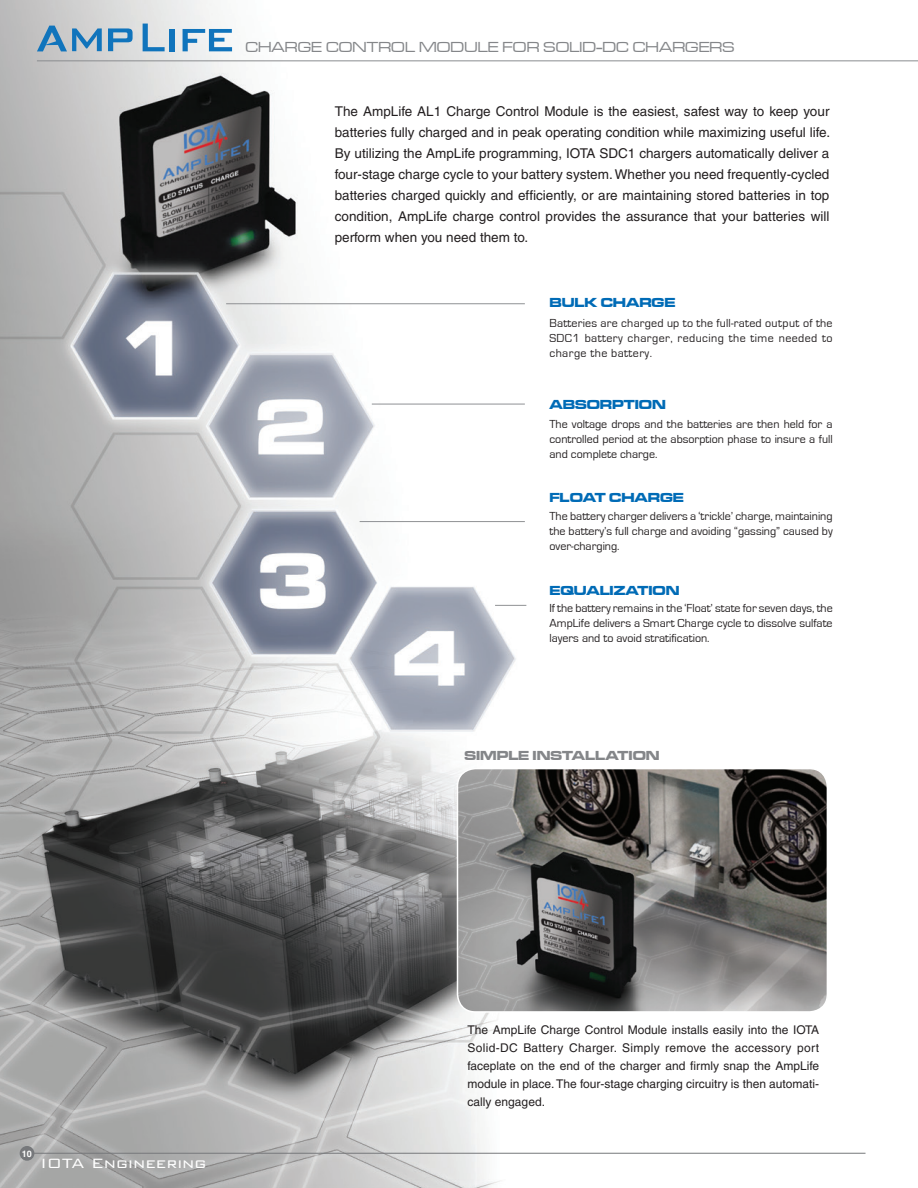
<style>
.page{position:relative;width:918px;height:1188px;background:#fff}
.page>*{position:absolute;margin:0;border:0;box-sizing:border-box;transform-origin:0 0}
.t1{font:300 18px "Bank Gothic BT";color:#fff}
.Body_text{font:15px "Microgramma D Medi Exte";letter-spacing:.01em;color:#848689}
.Body_text-2{font:13.5px/21px "Helvetica";color:#231f20;text-align:justify}
.Body_text-3{font:13.5px "Microgramma D Bold Exte";color:#006bb6}
.Body_text-4{font:13.5px "Microgramma D Bold Exte";color:#848689}
.Body_text-5{font:12px/15px "Eurostile";color:#231f20;text-align:justify}
.Body_text-6{font:12px/18px "Helvetica";color:#231f20;text-align:justify}
.t2{font:700 9px "Helvetica";color:#fff}
</style>
<div class="page">
<img style="left:0;top:0;width:635px;height:1188px">
<hr style="left:26px;top:1153px;width:840px;height:1px;background:#76787b">
<div style="left:20px;top:1146px;width:14px;height:15px;background:#76787b;border-radius:50%"></div>
<svg style="left:108px;top:28px;width:25px;height:23px"></svg>
<svg style="left:37px;top:26px;width:65px;height:25px;background:#80a7c4"></svg>
<svg style="left:143px;top:24px;width:22px;height:27px"></svg>
<div style="left:170px;top:29px;width:5px;height:22px;background:#1074bc"></div>
<svg style="left:183px;top:29px;width:49px;height:22px"></svg>
<hr style="left:226px;top:303px;width:299px;height:1px;background:#8f9194">
<hr style="left:372px;top:404px;width:153px;height:1px;background:#8f9194">
<hr style="left:360px;top:521px;width:165px;height:1px;background:#8f9194">
<hr style="left:495px;top:605px;width:31px;height:1px;background:#8f9194">
<img style="left:458px;top:769px;width:367px;height:243px">
<div style="left:457px;top:768px;width:371px;height:245px;border:2px solid #fff;border-radius:18px"></div>
<hr style="left:37px;top:60px;width:881px;height:1px;background:#8a8c8f">
<p class="Body_text" style="left:245px;top:37px;width:491px">CHARGE CONTROL MODULE FOR SOLID-DC CHARGERS</p>
<p class="Body_text-2" style="left:335px;top:101px;width:497px">The AmpLife AL1 Charge Control Module is the easiest, safest way to keep your batteries fully charged and in peak operating condition while maximizing useful life.<br>By utilizing the AmpLife programming, IOTA SDC1 chargers automatically deliver a four-stage charge cycle to your battery system. Whether you need frequently-cycled batteries charged quickly and efficiently, or are maintaining stored batteries in top condition, AmpLife charge control provides the assurance that your batteries will perform when you need them to.</p>
<p class="Body_text-3" style="left:549px;top:294px;width:127px">BULK CHARGE</p>
<p class="Body_text-5" style="left:549px;top:316px;width:285px">Batteries are charged up to the full-rated output of the SDC1 battery charger, reducing the time needed to charge the battery.</p>
<p class="Body_text-3" style="left:549px;top:395px;width:118px">ABSORPTION</p>
<p class="Body_text-5" style="left:549px;top:417px;width:285px">The voltage drops and the batteries are then held for a controlled period at the absorption phase to insure a full and complete charge.</p>
<p class="Body_text-3" style="left:549px;top:489px;width:136px">FLOAT CHARGE</p>
<p class="Body_text-5" style="left:549px;top:508px;width:285px">The battery charger delivers a ‘trickle’ charge, maintaining the battery’s full charge and avoiding “gassing” caused by over-charging.</p>
<p class="Body_text-3" style="left:549px;top:581px;width:132px">EQUALIZATION</p>
<p class="Body_text-5" style="left:549px;top:600px;width:285px">If the battery remains in the ‘Float’ state for seven days, the AmpLife delivers a Smart Charge cycle to dissolve sulfate layers and to avoid stratification.</p>
<p class="Body_text-4" style="left:464px;top:747px;width:197px">SIMPLE INSTALLATION</p>
<p class="t2" style="left:22px;top:1148px;width:12px">10</p>
<p class="t1" style="left:40px;top:1153px;width:168px">IOTA Engineering</p>
<p class="Body_text-6" style="left:468px;top:1021px;width:353px">The AmpLife Charge Control Module installs easily into the IOTA Solid-DC Battery Charger. Simply remove the accessory port faceplate on the end of the charger and firmly snap the AmpLife module in place. The four-stage charging circuitry is then automati&shy;cally engaged.</p>
</div>
